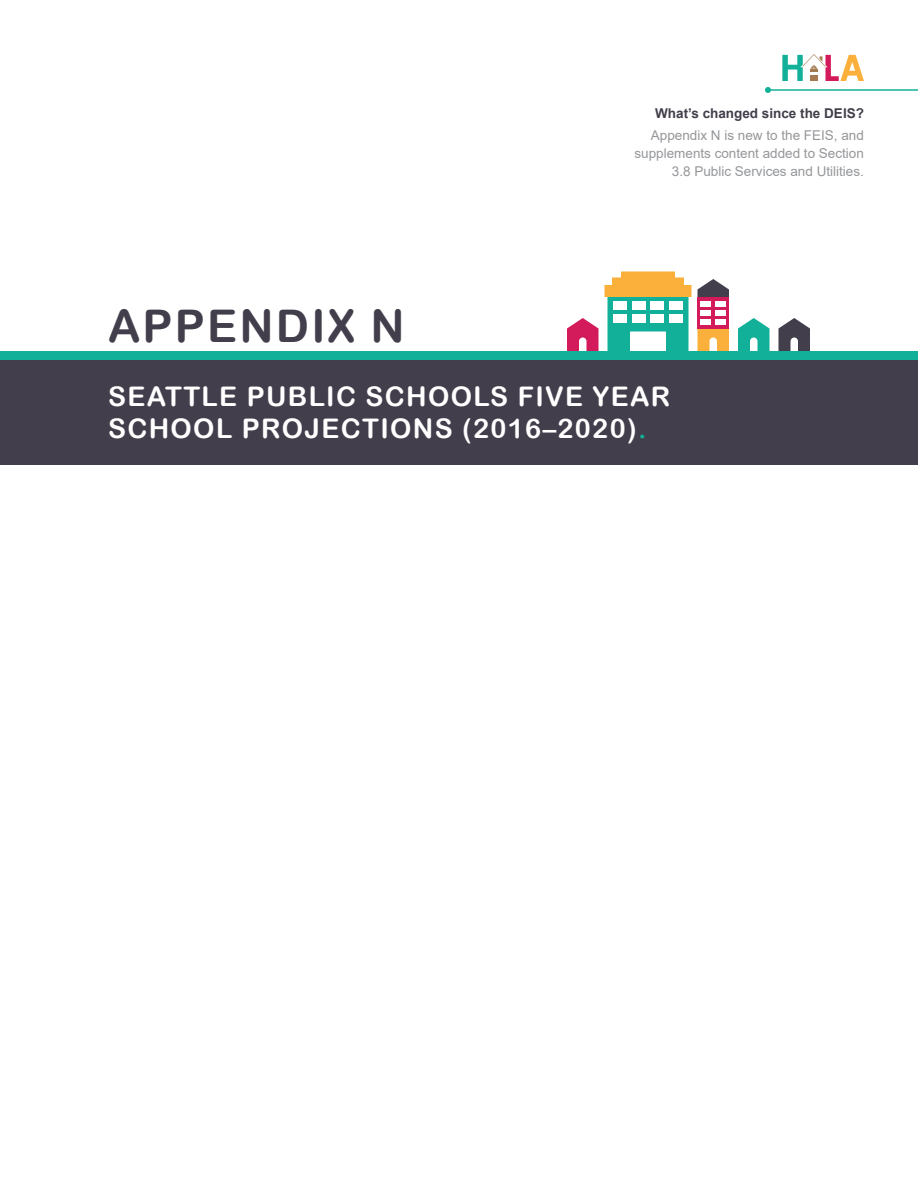
<style>
.page{position:relative;width:918px;height:1188px;background:#fff}
.page>*{position:absolute;margin:0;border:0;box-sizing:border-box;transform-origin:0 0}
.appendix{font:45px "Arial Rounded MT Bold";letter-spacing:.05em;color:#433e4b}
.appendix-2{font:27px/32.4px "Arial Rounded MT Bold";letter-spacing:.05em;color:#fff}
.t1{font:13.5px/18px "Arial";color:#95979a;text-align:right}
.FEIS_sidebar_heading{font:700 13.5px "Arial";color:#433e4b}
.s1{color:#13b099}
</style>
<div class="page">
<svg style="left:782px;top:54px;width:82px;height:27px"></svg>
<hr style="left:768px;top:89px;width:150px;height:2px;background:#13b099">
<svg style="left:765px;top:87px;width:6px;height:6px"></svg>
<div style="left:0;top:360px;width:918px;height:104px;background:#433e4b"></div>
<div style="left:0;top:351px;width:918px;height:9px;background:#13b099"></div>
<svg style="left:604px;top:272px;width:88px;height:79px"></svg>
<svg style="left:778px;top:318px;width:32px;height:33px"></svg>
<svg style="left:738px;top:318px;width:32px;height:33px"></svg>
<svg style="left:567px;top:318px;width:31px;height:33px"></svg>
<svg style="left:698px;top:328px;width:31px;height:23px"></svg>
<svg style="left:698px;top:279px;width:31px;height:18px"></svg>
<div style="left:698px;top:297px;width:31px;height:31px;background:#d31b5c"></div>
<div style="left:700px;top:301px;width:11px;height:6px;background:#fff"></div>
<div style="left:716px;top:301px;width:10px;height:6px;background:#fff"></div>
<div style="left:700px;top:310px;width:11px;height:6px;background:#fff"></div>
<div style="left:716px;top:310px;width:10px;height:6px;background:#fff"></div>
<div style="left:700px;top:319px;width:11px;height:6px;background:#fff"></div>
<div style="left:716px;top:319px;width:10px;height:6px;background:#fff"></div>
<p class="appendix" style="left:108px;top:299px;width:298px">APPENDIX N</p>
<p class="FEIS_sidebar_heading" style="left:655px;top:104px;width:210px">What’s changed since the DEIS?</p>
<p class="t1" style="left:634px;top:127px;width:231px">Appendix N is new to the FEIS, and supplements content added to Section<br>3.8 Public Services and Utilities.</p>
<p class="appendix-2" style="left:108px;top:380px;width:564px">SEATTLE PUBLIC SCHOOLS FIVE YEAR<br>SCHOOL PROJECTIONS (2016–2020)<span class="s1">.</span></p>
</div>
